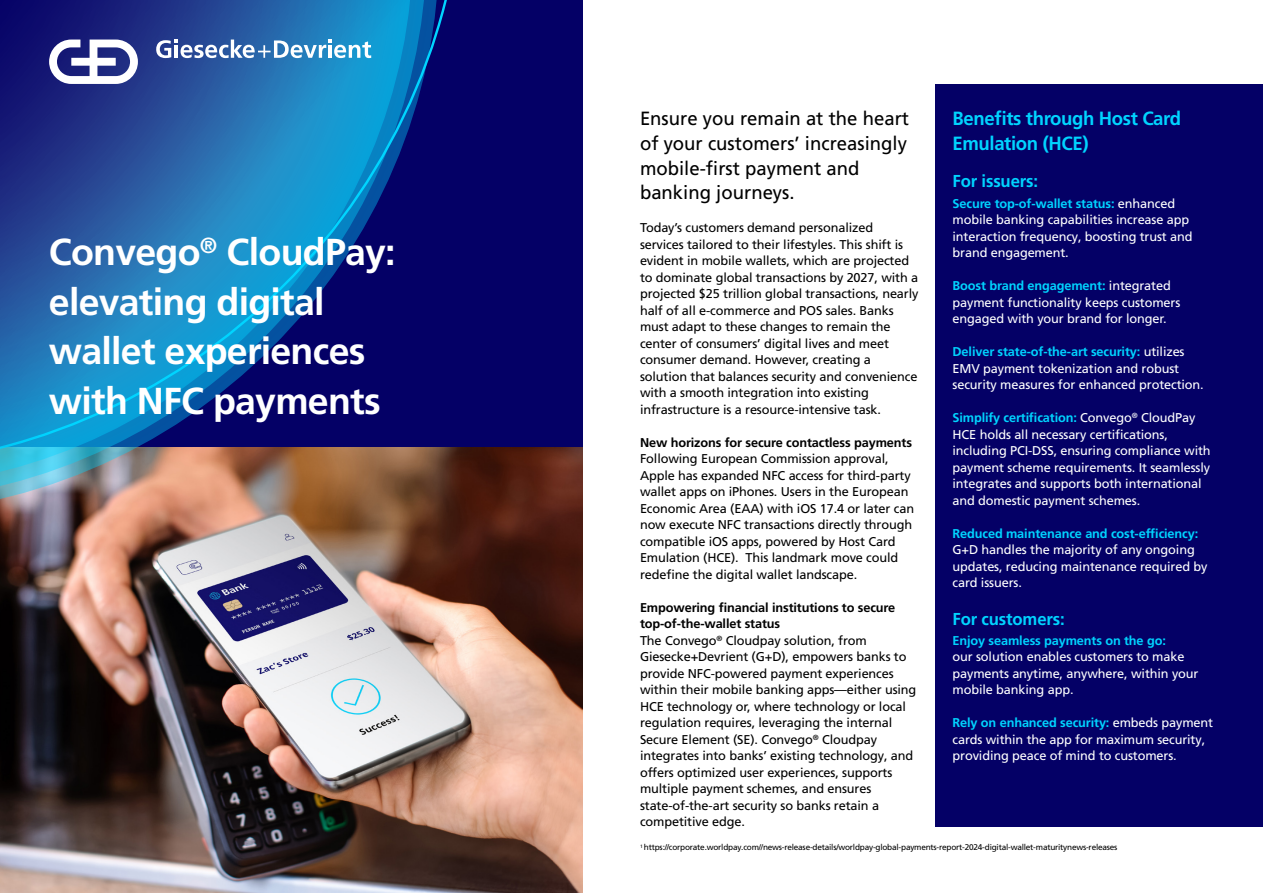
<style>
.page{position:relative;width:1263px;height:893px;background:#fff}
.page>*{position:absolute;margin:0;border:0;box-sizing:border-box;transform-origin:0 0}
.Frutiger_Bold_25_30_White{font:700 37.5px/49.5px "Frutiger LT Pro";letter-spacing:-.02em;color:#fff}
.Frutiger_Roman_12_75_16_5_Black{font:19.2px/24.8px "Frutiger LT Pro";color:#000}
.Frutiger_Roman_12_75_16_5_Black-2{font:700 19.2px/24.8px "Frutiger LT Pro";letter-spacing:-.02em;color:#00d4ff}
.Frutiger_Roman_11_5_14_Dark_Blue{font:700 17.25px "Frutiger LT Pro";letter-spacing:-.01em;color:#00d4ff}
.Frutiger_Roman_8_5_11_Black{font:12.75px/16.5px "Frutiger LT Pro";letter-spacing:-.01em;color:#000}
.Frutiger_Roman_8_5_11_White{font:12.75px/16.5px "Frutiger LT Pro";letter-spacing:-.01em;color:#fff}
.Frutiger_Roman_8_5_11_Black-2{font:700 12.75px/16.5px "Frutiger LT Pro";letter-spacing:-.01em;color:#000}
.Frutiger_Roman_6_5_8_5_Black{font:8.25px "Frutiger LT Pro";letter-spacing:-.025em;color:#000}
.s1{font-weight:700;color:#00d4ff}
</style>
<div class="page">
<img style="left:0;top:446px;width:582px;height:447px">
<div style="left:0;top:0;width:582px;height:446px;background:#040066"></div>
<svg style="left:0;top:468px;width:439px;height:46px;background:#a1725b"></svg>
<img style="left:0;top:468px;width:427px;height:34px">
<svg style="left:0;top:468px;width:413px;height:20px;background:#9f8a79"></svg>
<svg style="left:0;top:0;width:466px;height:468px"></svg>
<div style="left:935px;top:84px;width:328px;height:742px;background:#040066"></div>
<svg style="left:49px;top:40px;width:89px;height:44px;background:#9094bf"></svg>
<svg style="left:156px;top:40px;width:215px;height:18px;background:#77a1cb"></svg>
<p class="Frutiger_Bold_25_30_White" style="left:49px;top:228px;width:348px">Convego<sup>®</sup> CloudPay: elevating digital wallet experiences with NFC payments</p>
<p class="Frutiger_Roman_12_75_16_5_Black" style="left:640px;top:106px;width:271px">Ensure you remain at the heart of your customers’ increasingly mobile-first payment and banking journeys.</p>
<p class="Frutiger_Roman_8_5_11_Black" style="left:640px;top:220px;width:280px">Today’s customers demand personalized services tailored to their lifestyles. This shift is evident in mobile wallets, which are projected to dominate global transactions by 2027, with a projected $25 trillion global transactions, nearly half of all e-commerce and POS sales. Banks must adapt to these changes to remain the center of consumers’ digital lives and meet consumer demand. However, creating a solution that balances security and convenience with a smooth integration into existing infrastructure is a resource-intensive task.</p>
<p class="Frutiger_Roman_8_5_11_Black-2" style="left:640px;top:434px;width:273px">New horizons for secure contactless payments</p>
<p class="Frutiger_Roman_8_5_11_Black" style="left:640px;top:451px;width:276px">Following European Commission approval, Apple has expanded NFC access for third-party wallet apps on iPhones. Users in the European Economic Area (EAA) with iOS 17.4 or later can now execute NFC transactions directly through compatible iOS apps, powered by Host Card Emulation (HCE). This landmark move could redefine the digital wallet landscape.</p>
<p class="Frutiger_Roman_8_5_11_Black-2" style="left:640px;top:599px;width:257px">Empowering financial institutions to secure top-of-the-wallet status</p>
<p class="Frutiger_Roman_8_5_11_Black" style="left:640px;top:632px;width:278px">The Convego<sup>®</sup> Cloudpay solution, from Giesecke+Devrient (G+D), empowers banks to provide NFC-powered payment experiences within their mobile banking apps—either using HCE technology or, where technology or local regulation requires, leveraging the internal Secure Element (SE). Convego<sup>®</sup> Cloudpay integrates into banks’ existing technology, and offers optimized user experiences, supports multiple payment schemes, and ensures state-of-the-art security so banks retain a competitive edge.</p>
<p class="Frutiger_Roman_12_75_16_5_Black-2" style="left:952px;top:106px;width:230px">Benefits through Host Card<br>Emulation (HCE)</p>
<p class="Frutiger_Roman_11_5_14_Dark_Blue" style="left:952px;top:171px;width:87px">For issuers:</p>
<p class="Frutiger_Roman_8_5_11_White" style="left:952px;top:195px;width:242px"><span class="s1">Secure top-of-wallet status:</span> enhanced mobile banking capabilities increase app interaction frequency, boosting trust and brand engagement.</p>
<p class="Frutiger_Roman_8_5_11_White" style="left:952px;top:277px;width:229px"><span class="s1">Boost brand engagement:</span> integrated payment functionality keeps customers engaged with your brand for longer.</p>
<p class="Frutiger_Roman_8_5_11_White" style="left:952px;top:343px;width:253px"><span class="s1">Deliver state-of-the-art security:</span> utilizes<br>EMV payment tokenization and robust security measures for enhanced protection.</p>
<p class="Frutiger_Roman_8_5_11_White" style="left:952px;top:409px;width:260px"><span class="s1">Simplify certification:</span> Convego<sup>®</sup> CloudPay HCE holds all necessary certifications, including PCI-DSS, ensuring compliance with payment scheme requirements. It seamlessly integrates and supports both international and domestic payment schemes.</p>
<p class="Frutiger_Roman_8_5_11_White" style="left:952px;top:525px;width:256px"><span class="s1">Reduced maintenance and cost-efficiency:<br></span>G+D handles the majority of any ongoing updates, reducing maintenance required by card issuers.</p>
<p class="Frutiger_Roman_11_5_14_Dark_Blue" style="left:952px;top:608px;width:114px">For customers:</p>
<p class="Frutiger_Roman_8_5_11_White" style="left:952px;top:632px;width:247px"><span class="s1">Enjoy seamless payments on the go:<br></span>our solution enables customers to make payments anytime, anywhere, within your mobile banking app.</p>
<p class="Frutiger_Roman_8_5_11_White" style="left:952px;top:715px;width:262px"><span class="s1">Rely on enhanced security:</span> embeds payment cards within the app for maximum security, providing peace of mind to customers.</p>
<p class="Frutiger_Roman_6_5_8_5_Black" style="left:640px;top:843px;width:479px"><sup>1</sup> https://corporate.worldpay.com//news-release-details/worldpay-global-payments-report-2024-digital-wallet-maturitynews-releases</p>
</div>
